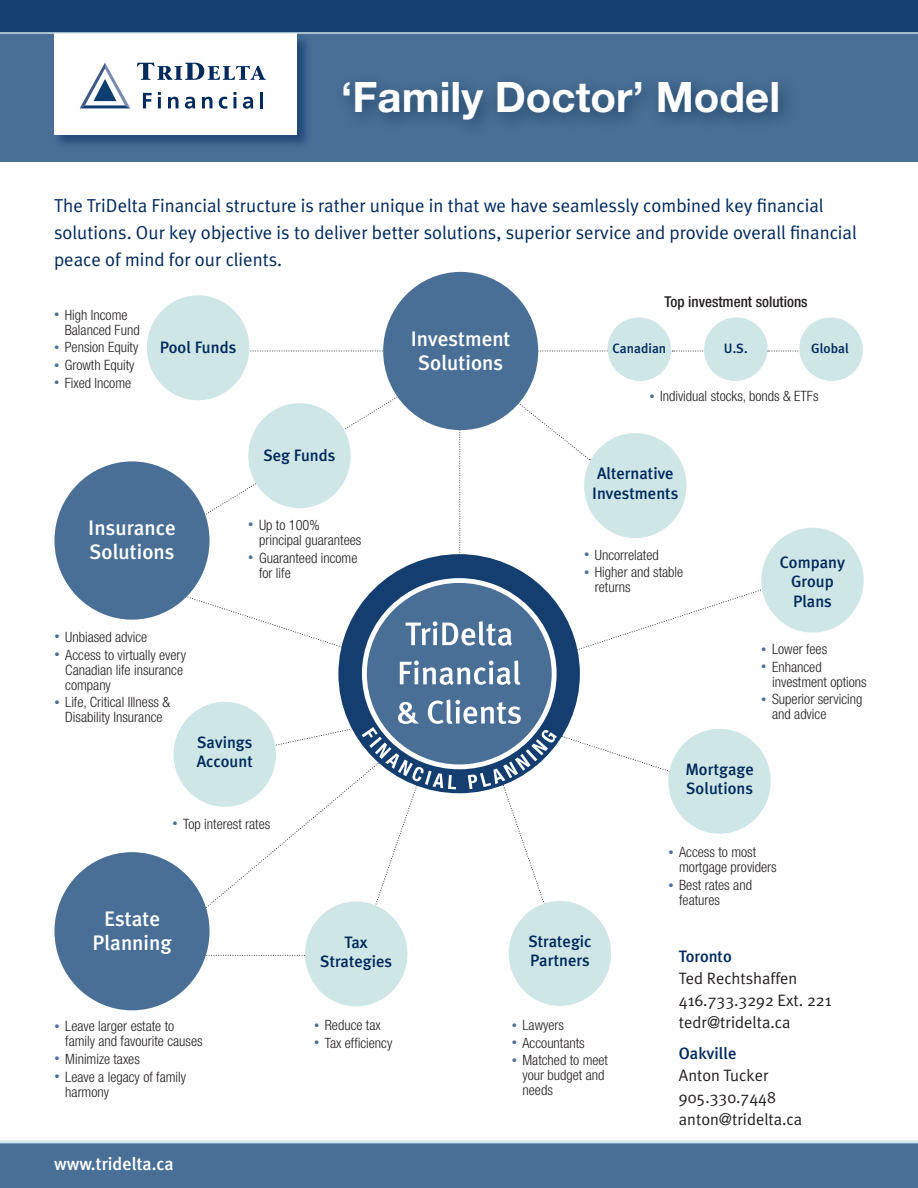
<style>
.page{position:relative;width:918px;height:1188px;background:#fff}
.page>*{position:absolute;margin:0;border:0;box-sizing:border-box;transform-origin:0 0}
.t1{font:700 42px "Helvetica Neue LT Std";color:#fff}
.t2{font:500 21px/24px "Meta Plus";color:#fff;text-align:center}
.t3{font:18.75px/27px "Meta Plus Normal";color:#00295c}
.t4{font:500 18px "Meta Plus";color:#fff}
.t5{font:500 16.5px/19.5px "Meta Plus";color:#00295c}
.t6{font:16.5px "Meta Plus Normal";color:#231f20}
.t7{font:500 condensed 15px "Helvetica Neue LT Std";color:#231f20}
.t8{font:300 condensed 14.25px/15px "Helvetica Neue LT Std";color:#231f20}
.t9{font:500 13.5px "Meta Plus";color:#00295c}
.s1{font-weight:100;font-size:10.5px;color:#496f96}
</style>
<div class="page">
<div style="left:0;top:1142px;width:918px;height:46px;background:#496f96"></div>
<div style="left:0;top:0;width:918px;height:162px;background:#496f96"></div>
<div style="left:53px;top:33px;width:259px;height:116px;background:#143e70;opacity:.75"></div>
<div style="left:54px;top:34px;width:243px;height:101px;background:#fff"></div>
<svg style="left:80px;top:63px;width:50px;height:45px"></svg>
<svg style="left:143px;top:93px;width:9px;height:15px"></svg>
<svg style="left:158px;top:92px;width:3px;height:16px"></svg>
<svg style="left:168px;top:97px;width:11px;height:11px"></svg>
<svg style="left:185px;top:97px;width:10px;height:12px"></svg>
<svg style="left:202px;top:97px;width:10px;height:11px"></svg>
<svg style="left:219px;top:97px;width:8px;height:12px"></svg>
<svg style="left:233px;top:92px;width:3px;height:16px"></svg>
<svg style="left:243px;top:97px;width:10px;height:12px"></svg>
<hr style="left:260px;top:92px;width:3px;height:16px;background:#00295c">
<svg style="left:137px;top:63px;width:129px;height:17px"></svg>
<div style="left:0;top:0;width:918px;height:32px;background:#143e70"></div>
<hr style="left:0;top:32px;width:918px;height:2px;background:#cee6e6">
<div style="left:334px;top:72px;width:464px;height:67px;background:#002340;opacity:.55"></div>
<div style="left:383px;top:272px;width:155px;height:158px;background:#496f96;border-radius:50%"></div>
<div style="left:54px;top:461px;width:156px;height:159px;background:#496f96;border-radius:50%"></div>
<div style="left:54px;top:852px;width:156px;height:158px;background:#496f96;border-radius:50%"></div>
<hr style="left:0;top:1140px;width:918px;height:3px;background:#cee6e6">
<svg style="left:147px;top:295px;width:717px;height:711px"></svg>
<p class="t1" style="left:341px;top:71px;width:441px">‘Family Doctor’ Model</p>
<p class="t3" style="left:54px;top:192px;width:804px">The TriDelta Financial structure is rather unique in that we have seamlessly combined key financial solutions. Our key objective is to deliver better solutions, superior service and provide overall financial peace of mind for our clients.</p>
<p class="t8" style="left:65px;top:307px;width:76px;text-indent:-11px"><span class="s1">•</span> High Income<br>Balanced Fund</p>
<p class="t8" style="left:54px;top:340px;width:86px"><span class="s1">•</span> Pension Equity</p>
<p class="t8" style="left:54px;top:357px;width:82px"><span class="s1">•</span> Growth Equity</p>
<p class="t8" style="left:54px;top:375px;width:79px"><span class="s1">•</span> Fixed Income</p>
<p class="t5" style="left:160px;top:338px;width:78px">Pool Funds</p>
<p class="t2" style="left:88px;top:516px;width:89px;text-align:left">Insurance<br>Solutions</p>
<p class="t8" style="left:54px;top:629px;width:94px"><span class="s1">•</span> Unbiased advice</p>
<p class="t8" style="left:65px;top:647px;width:122px;text-indent:-11px"><span class="s1">•</span> Access to virtually every<br>Canadian life insurance company</p>
<p class="t8" style="left:54px;top:695px;width:117px;text-align:center"><span class="s1">•</span> Life, Critical Illness &amp;<br>Disability Insurance</p>
<p class="t5" style="left:263px;top:446px;width:74px">Seg Funds</p>
<p class="t8" style="left:259px;top:517px;width:104px;text-indent:-11px"><span class="s1">•</span> Up to 100% principal guarantees</p>
<p class="t8" style="left:259px;top:550px;width:100px;text-indent:-11px"><span class="s1">•</span> Guaranteed income for life</p>
<p class="t5" style="left:197px;top:732px;width:57px">Savings<br>Account</p>
<p class="t8" style="left:172px;top:816px;width:99px"><span class="s1">•</span> Top interest rates</p>
<p class="t2" style="left:93px;top:907px;width:81px">Estate<br>Planning</p>
<p class="t8" style="left:65px;top:1019px;width:139px;text-indent:-11px"><span class="s1">•</span> Leave larger estate to family and favourite causes</p>
<p class="t8" style="left:54px;top:1051px;width:87px"><span class="s1">•</span> Minimize taxes</p>
<p class="t8" style="left:65px;top:1069px;width:122px;text-indent:-11px"><span class="s1">•</span> Leave a legacy of family harmony</p>
<p class="t4" style="left:54px;top:1153px;width:121px">www.tridelta.ca</p>
<p class="t5" style="left:320px;top:932px;width:73px;text-align:center">Tax<br>Strategies</p>
<p class="t8" style="left:314px;top:1017px;width:68px"><span class="s1">•</span> Reduce tax</p>
<p class="t8" style="left:314px;top:1035px;width:80px"><span class="s1">•</span> Tax efficiency</p>
<p class="t2" style="left:411px;top:326px;width:101px">Investment<br>Solutions</p>
<p class="t7" style="left:665px;top:292px;width:144px">Top investment solutions</p>
<p class="t9" style="left:613px;top:341px;width:55px">Canadian</p>
<p class="t9" style="left:724px;top:341px;width:25px">U.S.</p>
<p class="t9" style="left:811px;top:341px;width:39px">Global</p>
<p class="t8" style="left:649px;top:389px;width:171px"><span class="s1">•</span> Individual stocks, bonds &amp; ETFs</p>
<p class="t5" style="left:592px;top:464px;width:88px">Alternative<br>Investments</p>
<p class="t8" style="left:584px;top:547px;width:76px"><span class="s1">•</span> Uncorrelated</p>
<p class="t8" style="left:595px;top:565px;width:90px;text-indent:-11px"><span class="s1">•</span> Higher and stable returns</p>
<p class="t5" style="left:780px;top:552px;width:67px;text-align:center">Company<br>Group<br>Plans</p>
<p class="t8" style="left:761px;top:641px;width:67px"><span class="s1">•</span> Lower fees</p>
<p class="t8" style="left:772px;top:659px;width:96px;text-indent:-11px"><span class="s1">•</span> Enhanced investment options</p>
<p class="t8" style="left:772px;top:692px;width:92px;text-indent:-11px"><span class="s1">•</span> Superior servicing and advice</p>
<p class="t5" style="left:685px;top:759px;width:70px">Mortgage<br>Solutions</p>
<p class="t8" style="left:679px;top:845px;width:99px;text-indent:-11px"><span class="s1">•</span> Access to most mortgage providers</p>
<p class="t8" style="left:679px;top:878px;width:74px;text-indent:-11px"><span class="s1">•</span> Best rates and features</p>
<p class="t5" style="left:528px;top:931px;width:65px">Strategic<br>Partners</p>
<p class="t8" style="left:512px;top:1017px;width:54px"><span class="s1">•</span> Lawyers</p>
<p class="t8" style="left:512px;top:1035px;width:75px"><span class="s1">•</span> Accountants</p>
<p class="t8" style="left:523px;top:1053px;width:87px;text-indent:-11px"><span class="s1">•</span> Matched to meet your budget and needs</p>
<p class="t5" style="left:679px;top:946px;width:54px">Toronto</p>
<p class="t6" style="left:679px;top:969px;width:120px">Ted Rechtshaffen</p>
<p class="t6" style="left:679px;top:991px;width:154px">416.733.3292 Ext. 221</p>
<p class="t6" style="left:679px;top:1013px;width:113px">tedr@tridelta.ca</p>
<p class="t5" style="left:679px;top:1043px;width:59px">Oakville</p>
<p class="t6" style="left:679px;top:1066px;width:91px">Anton Tucker</p>
<p class="t6" style="left:679px;top:1088px;width:99px">905.330.7448</p>
<p class="t6" style="left:679px;top:1110px;width:125px">anton@tridelta.ca</p>
</div>
